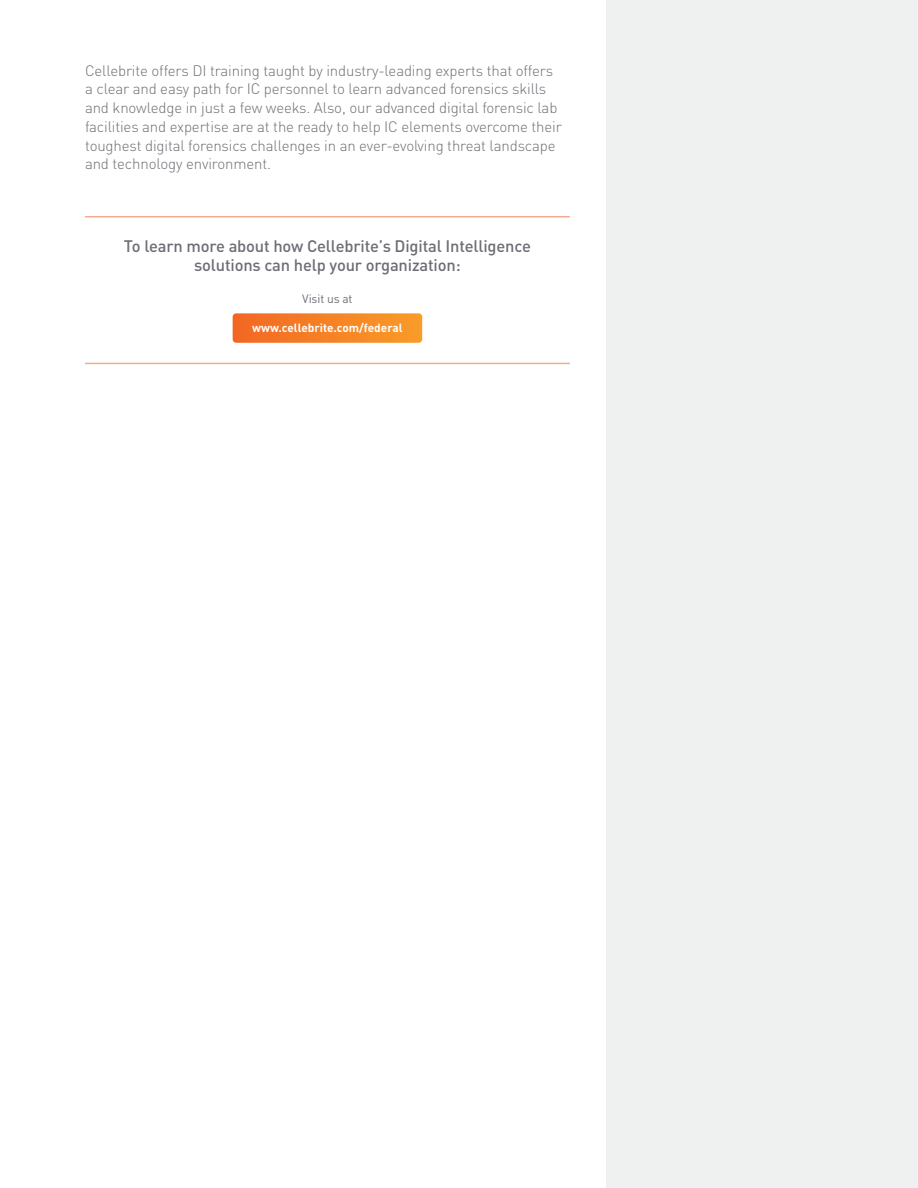
<style>
.page{position:relative;width:918px;height:1188px;background:#fff}
.page>*{position:absolute;margin:0;border:0;box-sizing:border-box;transform-origin:0 0}
.t1{font:500 16.5px/18.8px "DIN Pro";letter-spacing:-.01em;color:#6d6e75;text-align:center}
.t2{font:300 15px/18.8px "DIN Pro";letter-spacing:-.01em;color:#6e6e75}
.t3{font:12px "DIN Pro";letter-spacing:-.01em;color:#6d6e75}
.t4{font:700 11.85px "DIN Pro";color:#fff}
</style>
<div class="page">
<div style="left:606px;top:0;width:312px;height:1188px;background:#eff0f0"></div>
<hr style="left:85px;top:216px;width:485px;height:2px;background:#e75525">
<svg style="left:233px;top:313px;width:189px;height:30px;background:#f5842a"></svg>
<hr style="left:85px;top:363px;width:485px;height:1px;background:#e75525">
<p class="t2" style="left:85px;top:60px;width:478px">Cellebrite offers DI training taught by industry-leading experts that offers a clear and easy path for IC personnel to learn advanced forensics skills and knowledge in just a few weeks. Also, our advanced digital forensic lab facilities and expertise are at the ready to help IC elements overcome their toughest digital forensics challenges in an ever-evolving threat landscape and technology environment.</p>
<p class="t1" style="left:124px;top:236px;width:409px">To learn more about how Cellebrite s’ Digital Intelligence solutions can help your organization:</p>
<p class="t3" style="left:302px;top:289px;width:52px">Visit us at</p>
<p class="t4" style="left:252px;top:319px;width:152px">www.cellebrite.com/federal</p>
</div>
